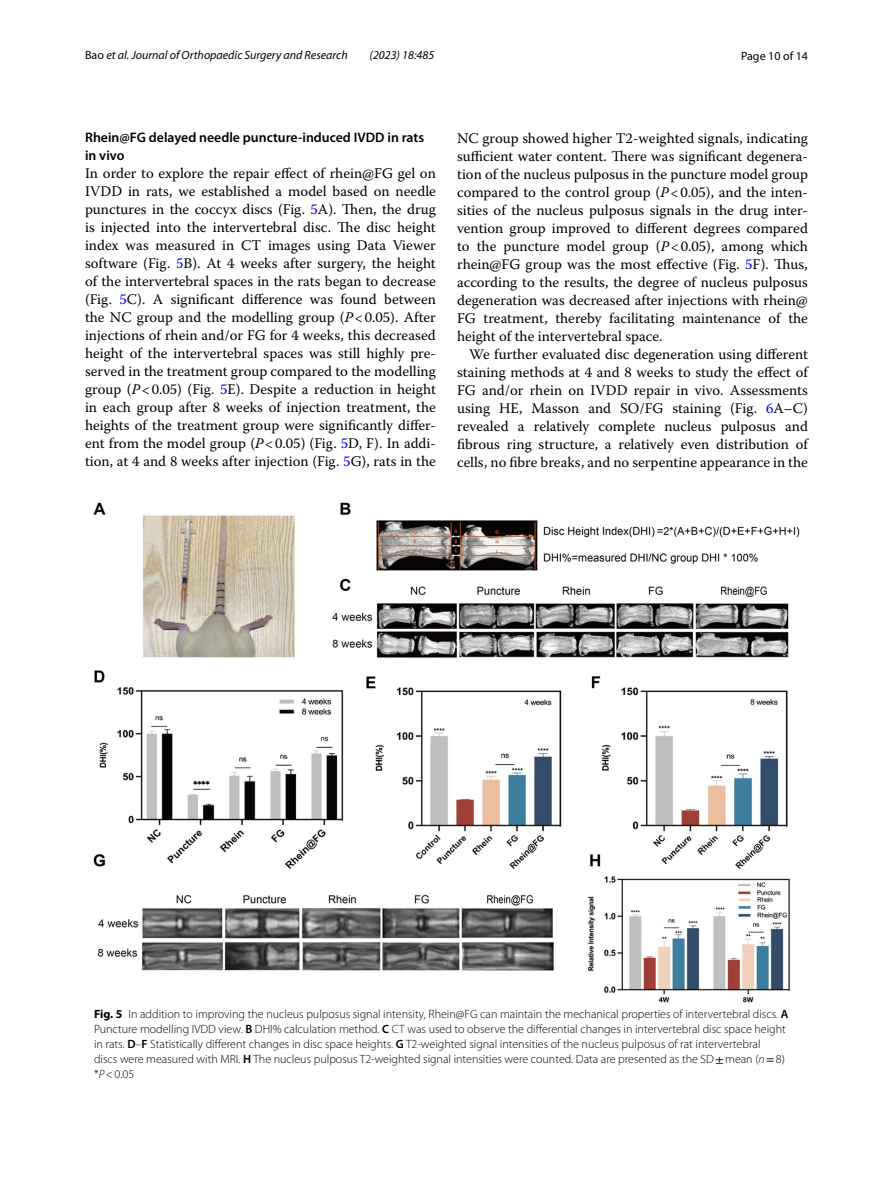
<style>
.page{position:relative;width:893px;height:1187px;background:#fff}
.page>*{position:absolute;margin:0;border:0;box-sizing:border-box;transform-origin:0 0}
.t1{font:14.7px/18px "Warnock Pro";color:#000;text-align:justify}
.t2{font:600 13.8px/18px "Myriad Pro";color:#000}
.t3{font:300 12px/15px "Myriad Pro";color:#000}
.t4{font:italic 12px "Myriad Pro";color:#000}
.t5{font:12px "Myriad Pro";color:#000}
.s1{font-style:normal}
.s2{color:#00f}
.s3{font-style:italic}
.s4{font-weight:700}
.s5{font-weight:600}
.s6{font-family:"STIX";font-weight:400}
</style>
<div class="page">
<img style="left:94px;top:502px;width:705px;height:500px">
<p class="t4" style="left:85px;top:48px;width:264px"><span class="s1">Bao</span> et al. Journal of Orthopaedic Surgery and Research</p>
<p class="t4" style="left:370px;top:48px;width:66px">(2023) 18:485</p>
<p class="t5" style="left:741px;top:48px;width:68px">Page 10 of 14</p>
<p class="t2" style="left:85px;top:128px;width:341px">Rhein@FG delayed needle puncture‑induced IVDD in rats in vivo</p>
<p class="t1" style="left:85px;top:164px;width:352px">In order to explore the repair effect of rhein@FG gel on IVDD in rats, we established a model based on needle punctures in the coccyx discs (Fig. <span class="s2">5</span>A). Then, the drug is injected into the intervertebral disc. The disc height index was measured in CT images using Data Viewer software (Fig. <span class="s2">5</span>B). At 4 weeks after surgery, the height of the intervertebral spaces in the rats began to decrease (Fig. <span class="s2">5</span>C). A significant difference was found between the NC group and the modelling group (<span class="s3">P</span>&lt;0.05). After injections of rhein and/or FG for 4 weeks, this decreased height of the intervertebral spaces was still highly pre&shy;served in the treatment group compared to the modelling group (<span class="s3">P</span>&lt;0.05) (Fig. <span class="s2">5</span>E). Despite a reduction in height in each group after 8 weeks of injection treatment, the heights of the treatment group were significantly differ&shy;ent from the model group (<span class="s3">P</span>&lt;0.05) (Fig. <span class="s2">5</span>D, F). In addi&shy;tion, at 4 and 8 weeks after injection (Fig. <span class="s2">5</span>G), rats in the</p>
<p class="t1" style="left:457px;top:128px;width:352px">NC group showed higher T2-weighted signals, indicating sufficient water content. There was significant degenera&shy;tion of the nucleus pulposus in the puncture model group compared to the control group (<span class="s3">P</span>&lt;0.05), and the inten&shy;sities of the nucleus pulposus signals in the drug inter&shy;vention group improved to different degrees compared to the puncture model group (<span class="s3">P</span>&lt;0.05), among which rhein@FG group was the most effective (Fig. <span class="s2">5</span>F). Thus, according to the results, the degree of nucleus pulposus degeneration was decreased after injections with rhein@ FG treatment, thereby facilitating maintenance of the height of the intervertebral space.</p>
<p class="t1" style="left:457px;top:344px;width:352px;text-indent:12px">We further evaluated disc degeneration using different staining methods at 4 and 8 weeks to study the effect of FG and/or rhein on IVDD repair in vivo. Assessments using HE, Masson and SO/FG staining (Fig. <span class="s2">6</span>A–C) revealed a relatively complete nucleus pulposus and fibrous ring structure, a relatively even distribution of cells, no fibre breaks, and no serpentine appearance in the</p>
<p class="t3" style="left:94px;top:1006px;width:696px"><span class="s4">Fig. 5</span> In addition to improving the nucleus pulposus signal intensity, Rhein@FG can maintain the mechanical properties of intervertebral discs. <span class="s5">A </span>Puncture modelling IVDD view. <span class="s5">B</span> DHI% calculation method. <span class="s5">C</span> CT was used to observe the differential changes in intervertebral disc space height in rats. <span class="s5">D</span>–<span class="s5">F</span> Statistically different changes in disc space heights. <span class="s5">G</span> T2-weighted signal intensities of the nucleus pulposus of rat intervertebral<br>discs were measured with MRI. <span class="s5">H</span> The nucleus pulposus T2-weighted signal intensities were counted. Data are presented as the SD<span class="s6">±</span>mean (<span class="s3">n</span><span class="s6">=</span>8) *<span class="s3">P</span>&lt;0.05</p>
</div>
